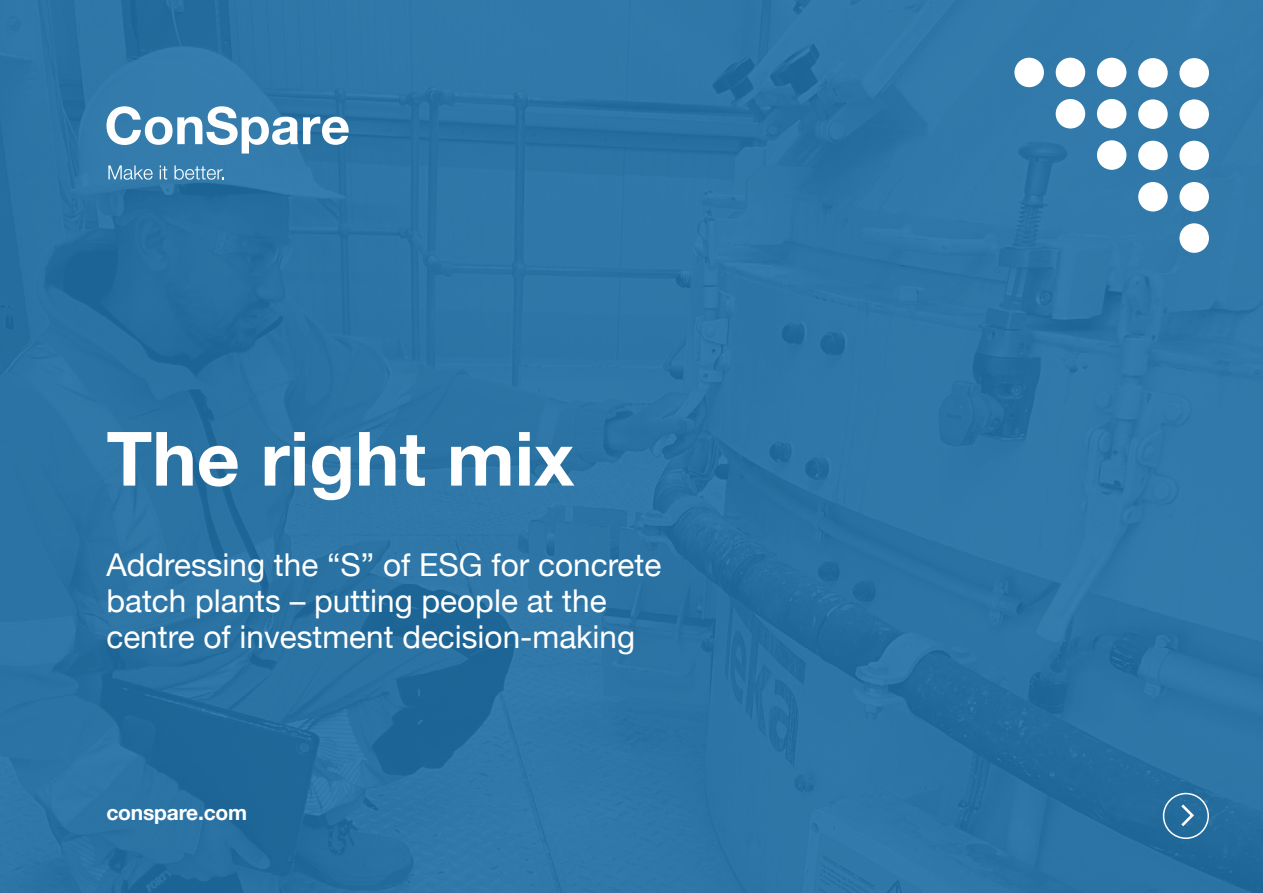
<style>
.page{position:relative;width:1263px;height:893px;background:#fff}
.page>*{position:absolute;margin:0;border:0;box-sizing:border-box;transform-origin:0 0}
.t1{font:700 75px "Helvetica Neue";color:#fff}
.t2{font:31.5px/36px "Helvetica Neue";color:#fff}
.t3{font:700 21px "Helvetica Neue";letter-spacing:-.01em;color:#fff}
</style>
<div class="page">
<div style="left:0;top:0;width:1263px;height:893px;background:linear-gradient(to right,#2871a2,#2e76a7)"></div>
<svg style="left:106px;top:106px;width:243px;height:48px"></svg>
<svg style="left:108px;top:165px;width:45px;height:15px"></svg>
<svg style="left:160px;top:165px;width:7px;height:14px"></svg>
<svg style="left:174px;top:165px;width:50px;height:15px"></svg>
<div style="left:1179px;top:58px;width:30px;height:30px;background:#fff;border-radius:50%"></div>
<div style="left:1138px;top:58px;width:30px;height:30px;background:#fff;border-radius:50%"></div>
<div style="left:1097px;top:58px;width:29px;height:29px;background:#fff;border-radius:50%"></div>
<div style="left:1056px;top:58px;width:29px;height:29px;background:#fff;border-radius:50%"></div>
<div style="left:1014px;top:58px;width:30px;height:29px;background:#fff;border-radius:50%"></div>
<div style="left:1179px;top:182px;width:30px;height:30px;background:#fff;border-radius:50%"></div>
<div style="left:1138px;top:182px;width:30px;height:30px;background:#fff;border-radius:50%"></div>
<div style="left:1179px;top:223px;width:30px;height:30px;background:#fff;border-radius:50%"></div>
<div style="left:1179px;top:141px;width:30px;height:29px;background:#fff;border-radius:50%"></div>
<div style="left:1138px;top:141px;width:30px;height:29px;background:#fff;border-radius:50%"></div>
<div style="left:1097px;top:140px;width:29px;height:30px;background:#fff;border-radius:50%"></div>
<div style="left:1179px;top:99px;width:30px;height:30px;background:#fff;border-radius:50%"></div>
<div style="left:1138px;top:99px;width:30px;height:30px;background:#fff;border-radius:50%"></div>
<div style="left:1097px;top:99px;width:29px;height:30px;background:#fff;border-radius:50%"></div>
<div style="left:1056px;top:99px;width:29px;height:30px;background:#fff;border-radius:50%"></div>
<div style="left:1163px;top:793px;width:46px;height:46px;border:2px solid #fff;border-radius:50%"></div>
<svg style="left:1178px;top:802px;width:18px;height:27px"></svg>
<h1 class="t1" style="left:106px;top:400px;width:469px">The right mix</h1>
<p class="t2" style="left:106px;top:549px;width:556px">Addressing the “S” of ESG for concrete batch plants – putting people at the centre of investment decision-making</p>
<p class="t3" style="left:106px;top:796px;width:142px">conspare.com</p>
</div>
